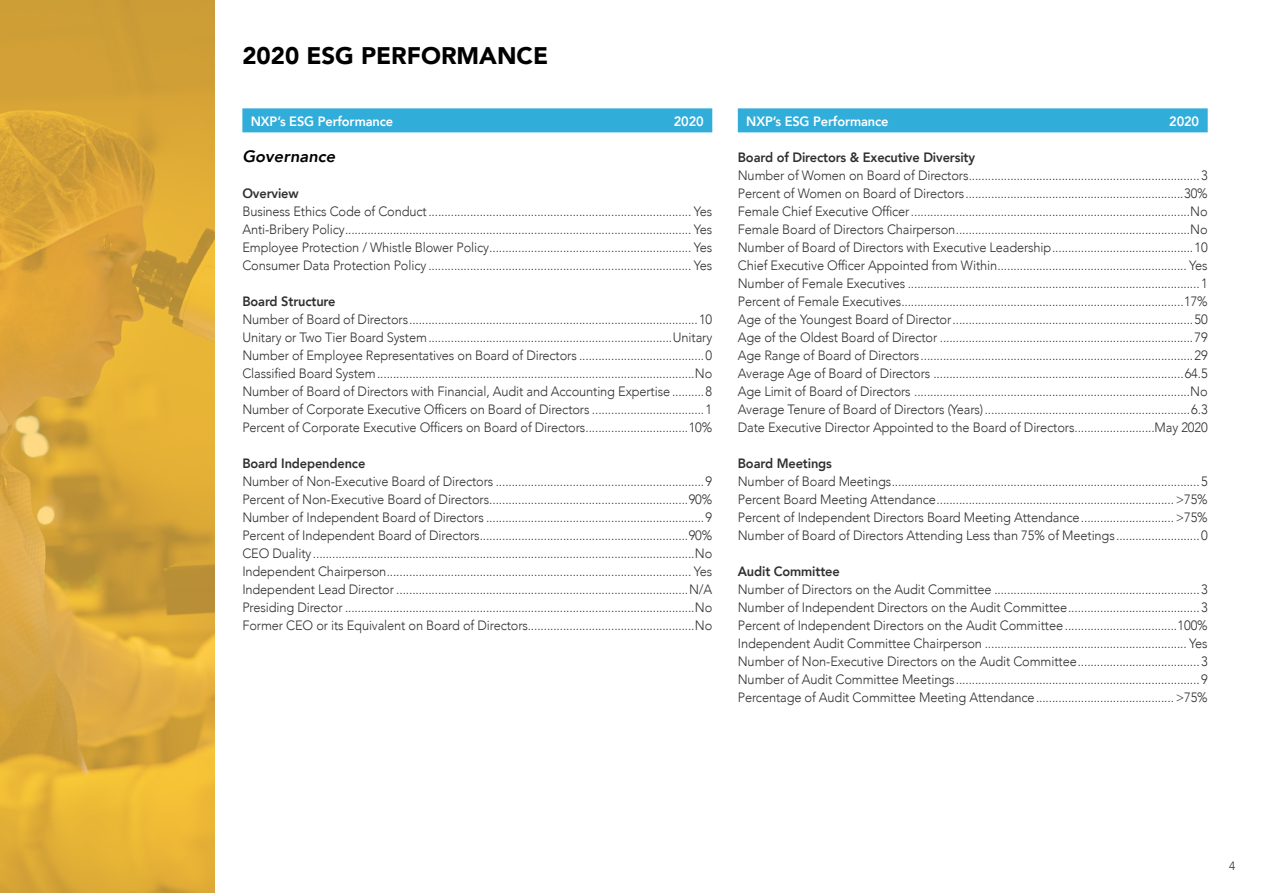
<style>
.page{position:relative;width:1263px;height:893px;background:#fff}
.page>*{position:absolute;margin:0;border:0;box-sizing:border-box;transform-origin:0 0}
.t1{font:900 24px "Avenir";color:#000}
.t2{font:italic 800 16.5px "Avenir";color:#000}
.t3{font:300 13.5px/18px "Avenir";letter-spacing:-.01em;color:#30302f;text-align:justify;scale:.95 1}
.t4{font:800 13.5px "Avenir";letter-spacing:-.01em;color:#30302f;scale:.95 1}
.t5{font:800 13.5px "Avenir";letter-spacing:-.01em;color:#fff;scale:.95 1}
.t6{font:300 12px "Avenir";color:#30302f}
</style>
<div class="page">
<div style="left:242px;top:108px;width:470px;height:24px;background:#31adda"></div>
<div style="left:738px;top:108px;width:470px;height:24px;background:#31adda"></div>
<svg style="left:0;top:0;width:215px;height:893px;background:#daa739"></svg>
<h1 class="t1" style="left:242px;top:35px;width:307px">2020 ESG PERFORMANCE</h1>
<p class="t5" style="left:251px;top:111px;width:151px">NXP’s ESG Performance</p>
<p class="t5" style="left:674px;top:111px;width:33px">2020</p>
<p class="t2" style="left:242px;top:146px;width:94px">Governance</p>
<p class="t4" style="left:242px;top:183px;width:61px">Overview</p>
<p class="t3" style="left:242px;top:202px;width:496px">Business Ethics Code of Conduct.................................................................................. Yes Anti-Bribery Policy............................................................................................................ Yes Employee Protection / Whistle Blower Policy............................................................... Yes Consumer Data Protection Policy .................................................................................. Yes</p>
<p class="t4" style="left:242px;top:291px;width:100px">Board Structure</p>
<p class="t3" style="left:242px;top:310px;width:496px">Number of Board of Directors..........................................................................................10<br>Unitary or Two Tier Board System............................................................................Unitary Number of Employee Representatives on Board of Directors .......................................0<br>Classified Board System...................................................................................................No Number of Board of Directors with Financial, Audit and Accounting Expertise ..........8<br>Number of Corporate Executive Officers on Board of Directors ...................................1<br>Percent of Corporate Executive Officers on Board of Directors................................10%</p>
<p class="t4" style="left:242px;top:453px;width:131px">Board Independence</p>
<p class="t3" style="left:242px;top:472px;width:496px">Number of Non-Executive Board of Directors .................................................................9<br>Percent of Non-Executive Board of Directors..............................................................90% Number of Independent Board of Directors ....................................................................9<br>Percent of Independent Board of Directors.................................................................90% CEO Duality .......................................................................................................................No Independent Chairperson............................................................................................... Yes Independent Lead Director ...........................................................................................N/A Presiding Director .............................................................................................................No Former CEO or its Equivalent on Board of Directors....................................................No</p>
<p class="t5" style="left:746px;top:111px;width:151px">NXP’s ESG Performance</p>
<p class="t5" style="left:1169px;top:111px;width:33px">2020</p>
<p class="t4" style="left:738px;top:147px;width:251px">Board of Directors &amp; Executive Diversity</p>
<p class="t3" style="left:738px;top:166px;width:496px">Number of Women on Board of Directors........................................................................3<br>Percent of Women on Board of Directors....................................................................30% Female Chief Executive Officer.......................................................................................No Female Board of Directors Chairperson.........................................................................No Number of Board of Directors with Executive Leadership............................................10<br>Chief Executive Officer Appointed from Within........................................................... Yes Number of Female Executives ...........................................................................................1<br>Percent of Female Executives........................................................................................17% Age of the Youngest Board of Director...........................................................................50<br>Age of the Oldest Board of Director ...............................................................................79<br>Age Range of Board of Directors.....................................................................................29<br>Average Age of Board of Directors ..............................................................................64.5<br>Age Limit of Board of Directors ......................................................................................No Average Tenure of Board of Directors (Years)................................................................6.3<br>Date Executive Director Appointed to the Board of Directors.........................May 2020</p>
<p class="t4" style="left:738px;top:453px;width:101px">Board Meetings</p>
<p class="t3" style="left:738px;top:472px;width:496px">Number of Board Meetings................................................................................................5<br>Percent Board Meeting Attendance..........................................................................&gt;75% Percent of Independent Directors Board Meeting Attendance.............................&gt;75% Number of Board of Directors Attending Less than 75% of Meetings ..........................0</p>
<p class="t4" style="left:738px;top:561px;width:109px">Audit Committee</p>
<p class="t3" style="left:738px;top:580px;width:496px">Number of Directors on the Audit Committee ................................................................3<br>Number of Independent Directors on the Audit Committee.........................................3<br>Percent of Independent Directors on the Audit Committee...................................100% Independent Audit Committee Chairperson ............................................................... Yes Number of Non-Executive Directors on the Audit Committee......................................3<br>Number of Audit Committee Meetings............................................................................9<br>Percentage of Audit Committee Meeting Attendance...........................................&gt;75%</p>
<p class="t6" style="left:1229px;top:858px;width:8px">4</p>
</div>
